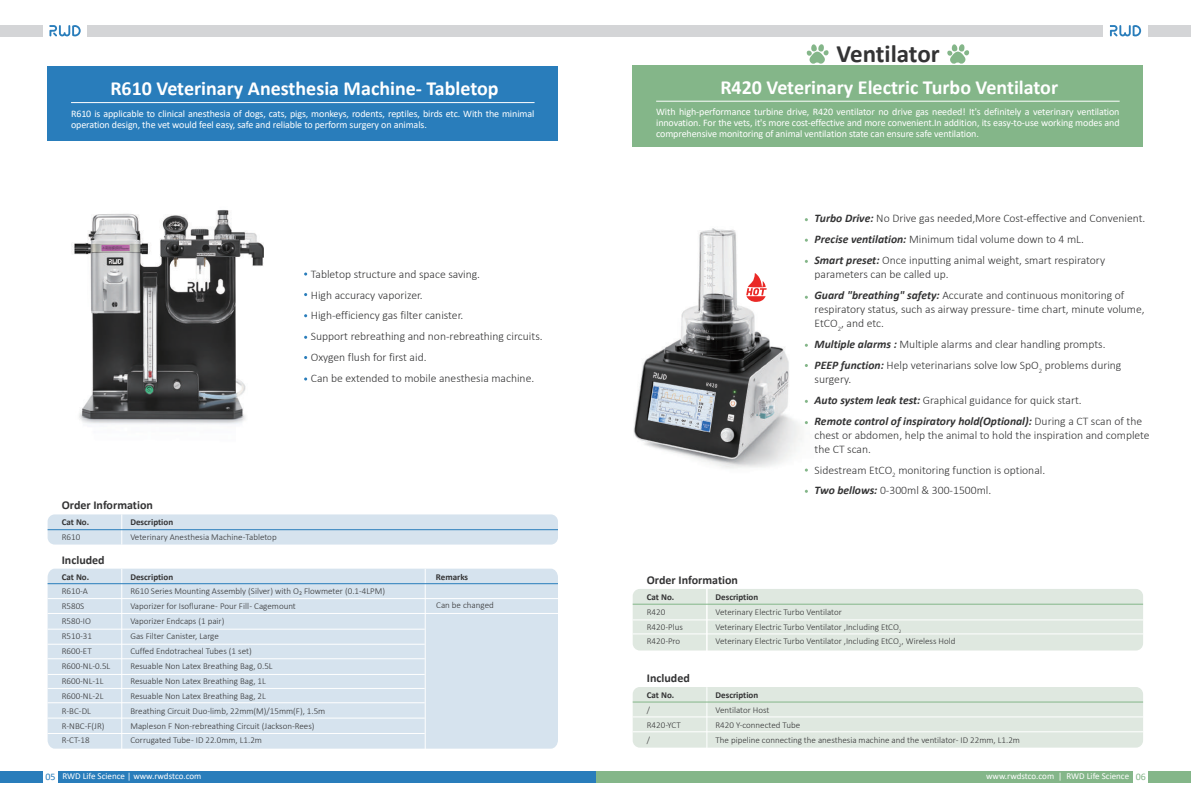
<style>
.page{position:relative;width:1191px;height:808px;background:#fff}
.page>*{position:absolute;margin:0;border:0;box-sizing:border-box;transform-origin:0 0}
.t1{font:700 25px "Calibri";color:#333334}
.t2{font:700 20px "Calibri";color:#fff}
.t3{font:700 12px "Calibri";color:#333334}
.t4{font:300 11.6px/20.9px "Calibri";color:#333334}
.t5{font:italic 700 11.6px/20.9px "Calibri";color:#333334}
.t6{font:10px/11px "Calibri";letter-spacing:-.01em;color:#fff}
.t7{font:300 9px/14.9px "Calibri";color:#333334}
.t8{font:700 9px "Calibri";color:#333334}
.t9{font:9px "Calibri";color:#fff}
.s1{font-weight:700;font-style:italic}
.s2{font-weight:300;font-style:normal}
.s3{font-size:10px;color:#297dbb}
.s4{font-size:10px;color:#84b689}
</style>
<div class="page">
<img style="left:633px;top:219px;width:174px;height:252px">
<svg style="left:746px;top:273px;width:20px;height:29px"></svg>
<div style="left:1148px;top:25px;width:43px;height:11px;background:#d4d5d7"></div>
<svg style="left:49px;top:25px;width:32px;height:12px"></svg>
<svg style="left:1110px;top:25px;width:31px;height:12px"></svg>
<div style="left:88px;top:25px;width:1014px;height:11px;background:#d4d5d7"></div>
<div style="left:0;top:25px;width:42px;height:11px;background:#d4d5d7"></div>
<div style="left:595px;top:771px;width:538px;height:11px;background:#84b689"></div>
<div style="left:1148px;top:771px;width:43px;height:11px;background:#84b689"></div>
<div style="left:58px;top:771px;width:538px;height:11px;background:#297dbb"></div>
<div style="left:0;top:771px;width:43px;height:11px;background:#297dbb"></div>
<img style="left:71px;top:210px;width:193px;height:214px">
<div style="left:48px;top:66px;width:510px;height:74px;background:#297dbb"></div>
<hr style="left:71px;top:102px;width:463px;height:1px;background:#fff">
<div style="left:48px;top:514px;width:510px;height:30px;background:#d6e3ee;border-radius:7px"></div>
<div style="left:48px;top:569px;width:510px;height:180px;background:#d6e3ee"></div>
<hr style="left:121px;top:514px;width:1px;height:30px;background:#fff">
<hr style="left:48px;top:598px;width:512px;height:1px;background:#fff">
<hr style="left:48px;top:613px;width:512px;height:1px;background:#fff">
<hr style="left:48px;top:629px;width:377px;height:1px;background:#fff">
<hr style="left:48px;top:644px;width:377px;height:1px;background:#fff">
<hr style="left:48px;top:658px;width:377px;height:1px;background:#fff">
<hr style="left:48px;top:674px;width:377px;height:1px;background:#fff">
<hr style="left:48px;top:688px;width:377px;height:1px;background:#fff">
<hr style="left:48px;top:702px;width:377px;height:1px;background:#fff">
<hr style="left:48px;top:718px;width:377px;height:1px;background:#fff">
<hr style="left:48px;top:733px;width:377px;height:1px;background:#fff">
<hr style="left:121px;top:569px;width:1px;height:187px;background:#fff">
<hr style="left:425px;top:569px;width:1px;height:188px;background:#fff">
<hr style="left:48px;top:583px;width:510px;height:1px;background:#297dbb">
<hr style="left:48px;top:529px;width:510px;height:1px;background:#297dbb">
<svg style="left:304px;top:272px;width:3px;height:4px"></svg>
<div style="left:632px;top:687px;width:511px;height:61px;background:#dfe8e0;border-radius:7px"></div>
<hr style="left:632px;top:716px;width:511px;height:1px;background:#fff">
<hr style="left:632px;top:731px;width:511px;height:1px;background:#fff">
<hr style="left:706px;top:687px;width:1px;height:61px;background:#fff">
<hr style="left:632px;top:701px;width:511px;height:1px;background:#84b689">
<div style="left:632px;top:589px;width:511px;height:61px;background:#dfe8e0;border-radius:7px"></div>
<hr style="left:632px;top:633px;width:511px;height:1px;background:#fff">
<hr style="left:632px;top:619px;width:511px;height:1px;background:#fff">
<hr style="left:706px;top:589px;width:1px;height:62px;background:#fff">
<hr style="left:632px;top:604px;width:511px;height:1px;background:#84b689">
<div style="left:632px;top:65px;width:511px;height:81px;background:#84b689"></div>
<hr style="left:656px;top:101px;width:463px;height:1px;background:#fff">
<svg style="left:806px;top:44px;width:23px;height:20px"></svg>
<svg style="left:947px;top:44px;width:22px;height:20px"></svg>
<h2 class="t2" style="left:110px;top:74px;width:390px">R610 Veterinary Anesthesia Machine- Tabletop</h2>
<p class="t6" style="left:71px;top:108px;width:465px">R610 is applicable to clinical anesthesia of dogs, cats, pigs, monkeys, rodents, reptiles, birds etc. With the minimal operation design, the vet would feel easy, safe and reliable to perform surgery on animals.</p>
<p class="t4" style="left:311px;top:263px;width:233px">Tabletop structure and space saving.<br>High accuracy vaporizer.<br>High-efficiency gas filter canister.<br>Support rebreathing and non-rebreathing circuits.<br>Oxygen flush for first aid.<br>Can be extended to mobile anesthesia machine.</p>
<h3 class="t3" style="left:62px;top:497px;width:93px">Order Information</h3>
<p class="t8" style="left:62px;top:516px;width:29px">Cat No.</p>
<p class="t7" style="left:62px;top:530px;width:20px">R610</p>
<p class="t8" style="left:130px;top:516px;width:44px">Description</p>
<p class="t7" style="left:130px;top:530px;width:148px">Veterinary Anesthesia Machine-Tabletop</p>
<h3 class="t3" style="left:62px;top:551px;width:44px">Included</h3>
<p class="t8" style="left:62px;top:570px;width:29px">Cat No.</p>
<p class="t7" style="left:62px;top:584px;width:50px">R610-A<br>R580S<br>R580-IO<br>R510-31<br>R600-ET<br>R600-NL-0.5L<br>R600-NL-1L<br>R600-NL-2L<br>R-BC-DL<br>R-NBC-F(JR)<br>R-CT-18</p>
<p class="t8" style="left:130px;top:570px;width:44px">Description</p>
<p class="t7" style="left:130px;top:584px;width:256px">R610 Series Mounting Assembly (Silver) with O₂ Flowmeter (0.1-4LPM)<br>Vaporizer for Isoflurane - Pour Fill - Cagemount<br>Vaporizer Endcaps (1 pair)<br>Gas Filter Canister, Large<br>Cuffed Endotracheal Tubes (1 set)<br>Resuable Non Latex Breathing Bag, 0.5L<br>Resuable Non Latex Breathing Bag, 1L<br>Resuable Non Latex Breathing Bag, 2L<br>Breathing Circuit Duo-limb, 22mm(M)/15mm(F), 1.5m<br>Mapleson F Non-rebreathing Circuit (Jackson-Rees)<br>Corrugated Tube - ID 22.0mm, L1.2m</p>
<p class="t8" style="left:436px;top:570px;width:34px">Remarks</p>
<p class="t7" style="left:436px;top:598px;width:59px">Can be changed</p>
<h1 class="t1" style="left:836px;top:36px;width:105px">Ventilator</h1>
<h2 class="t2" style="left:720px;top:73px;width:339px">R420 Veterinary Electric Turbo Ventilator</h2>
<p class="t6" style="left:656px;top:106px;width:465px;text-align:justify">With high-performance turbine drive, R420 ventilator no drive gas needed! It's definitely a veterinary ventilation innovation. For the vets, it's more cost-effective and more convenient.In addition, its easy-to-use working modes and comprehensive monitoring of animal ventilation state can ensure safe ventilation.</p>
<p class="t4" style="left:814px;top:208px;width:332px"><span class="s1">Turbo Drive:</span> No Drive gas needed,More Cost-effective and Convenient.<br><span class="s1">Precise ventilation:</span> Minimum tidal volume down to 4 mL.<br><span class="s1">Smart preset:</span> Once inputting animal weight, smart respiratory</p>
<p class="t4" style="left:814px;top:264px;width:311px">parameters can be called up.<br><span class="s1">Guard "breathing" safety:</span> Accurate and continuous monitoring of</p>
<p class="t4" style="left:814px;top:302px;width:332px;line-height:14px">respiratory status, such as airway pressure - time chart, minute volume,<br>EtCO<sub>2</sub>, and etc.</p>
<p class="t4" style="left:814px;top:333px;width:308px"><span class="s1">Multiple alarms :</span> Multiple alarms and clear handling prompts.<br><span class="s1">PEEP function:</span> Help veterinarians solve low SpO<sub>2</sub> problems during</p>
<p class="t5" style="left:814px;top:368px;width:329px"><span class="s2">surgery.<br></span>Auto system leak test: <span class="s2">Graphical guidance for quick start.<br></span>Remote control of inspiratory hold(Optional): <span class="s2">During a CT scan of the</span></p>
<p class="t4" style="left:814px;top:428px;width:337px;line-height:14px">chest or abdomen, help the animal to hold the inspiration and complete the CT scan.</p>
<p class="t4" style="left:814px;top:459px;width:232px">Sidestream EtCO<sub>2</sub> monitoring function is optional.<br><span class="s1">Two bellows:</span> 0-300ml &amp; 300-1500ml.</p>
<h3 class="t3" style="left:647px;top:571px;width:93px">Order Information</h3>
<p class="t8" style="left:647px;top:590px;width:29px">Cat No.</p>
<p class="t7" style="left:647px;top:604px;width:37px">R420<br>R420-Plus<br>R420-Pro</p>
<p class="t8" style="left:715px;top:590px;width:44px">Description</p>
<p class="t7" style="left:715px;top:604px;width:241px">Veterinary Electric Turbo Ventilator<br>Veterinary Electric Turbo Ventilator ,Including EtCO<sub>2<br></sub>Veterinary Electric Turbo Ventilator ,Including EtCO<sub>2</sub>, Wireless Hold</p>
<h3 class="t3" style="left:647px;top:670px;width:44px">Included</h3>
<p class="t8" style="left:647px;top:688px;width:29px">Cat No.</p>
<p class="t7" style="left:647px;top:702px;width:35px">/<br>R420-YCT /</p>
<p class="t8" style="left:715px;top:688px;width:44px">Description</p>
<p class="t7" style="left:715px;top:702px;width:306px">Ventilator Host<br>R420 Y-connected Tube<br>The pipeline connecting the anesthesia machine and the ventilator- ID 22mm, L1.2m</p>
<p class="t9" style="left:46px;top:770px;width:157px"><span class="s3">05</span> RWD Life Science | www.rwdstco.com</p>
<p class="t9" style="left:986px;top:770px;width:161px">www.rwdstco.com | RWD Life Science <span class="s4">06</span></p>
</div>
